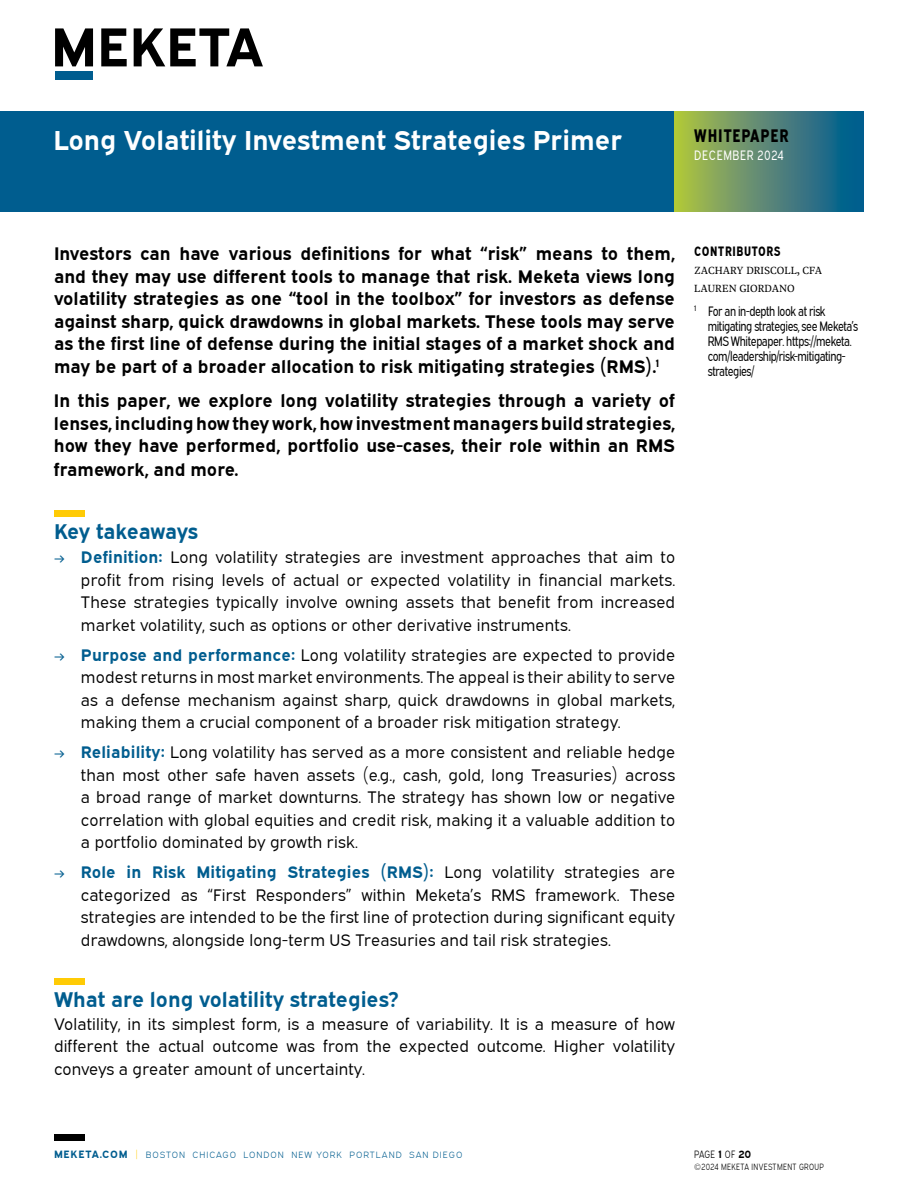
<style>
.page{position:relative;width:918px;height:1188px;background:#fff}
.page>*{position:absolute;margin:0;border:0;box-sizing:border-box;transform-origin:0 0}
.t1{font:700 27px "Expressway Rg";color:#fff}
.t2{font:700 21px "Expressway Rg";color:#005d8f}
.t3{font:700 21px "Expressway Rg";letter-spacing:-.02em;color:#005d8f}
.t4{font:700 18px/22.5px "Expressway Rg";color:#000;text-align:justify}
.t5{font:700 18px "Expressway Cd Rg";letter-spacing:.05em;color:#000}
.t6{font:16.5px/22.5px "Expressway Bk";letter-spacing:.01em;color:#000;text-align:justify}
.t7{font:700 16.5px "Expressway Rg";letter-spacing:.01em;color:#005d8f}
.t8{font:13.5px/15px "Expressway Cd Bk";letter-spacing:-.03em;color:#000}
.t9{font:300 13.5px/18px "Geller Text";color:#000}
.t10{font:700 13.5px "Expressway Cd Rg";letter-spacing:.05em;color:#000}
.t11{font:13.5px "Expressway Cd Bk";letter-spacing:.05em;color:#fff}
.t12{font:10.5px "Expressway Cd Lt";letter-spacing:.02em;color:#000}
.t13{font:9px "Expressway Lt";letter-spacing:.11em;color:#005d8f}
.t14{font:9px "Expressway Cd Lt";letter-spacing:.04em;color:#000}
.s1{font-family:"Geller Text";font-weight:600;color:#005d8f}
.s2{font-family:"Expressway Rg";font-weight:700;color:#005d8f}
.s3{font-family:"Geller Text";font-weight:600}
.s4{font-family:"Expressway Bk";font-weight:400;color:#000}
.s5{font-family:"Expressway Rg";font-weight:700;font-size:10.5px}
.s6{font-family:"Expressway Cd Lt";font-size:10.5px;color:#ffcb05}
.s7{font-family:"Expressway Rg";font-weight:700}
.s8{font-family:"Expressway Lt"}
</style>
<div class="page">
<div style="left:54px;top:1134px;width:31px;height:7px;background:#000"></div>
<svg style="left:55px;top:28px;width:208px;height:38px"></svg>
<div style="left:55px;top:71px;width:38px;height:9px;background:#005d8f"></div>
<div style="left:54px;top:510px;width:31px;height:7px;background:#ffcb05"></div>
<div style="left:54px;top:978px;width:31px;height:7px;background:#ffcb05"></div>
<div style="left:0;top:111px;width:675px;height:100px;background:#005d8f"></div>
<svg style="left:675px;top:111px;width:189px;height:100px;background:#568a70"></svg>
<h1 class="t1" style="left:54px;top:124px;width:570px">Long Volatility Investment Strategies Primer</h1>
<p class="t5" style="left:694px;top:125px;width:96px">WHITEPAPER</p>
<p class="t11" style="left:694px;top:147px;width:91px">DECEMBER 2024</p>
<p class="t4" style="left:54px;top:242px;width:623px">Investors can have various definitions for what “risk” means to them, and they may use different tools to manage that risk. Meketa views long volatility strategies as one “tool in the toolbox” for investors as defense against sharp, quick drawdowns in global markets. These tools may serve as the first line of defense during the initial stages of a market shock and may be part of a broader allocation to risk mitigating strategies (RMS).<sup>1</sup></p>
<p class="t4" style="left:54px;top:389px;width:623px;line-height:23px">In this paper, we explore long volatility strategies through a variety of lenses, including how they work, how investment managers build strategies, how they have performed, portfolio use-cases, their role within an RMS framework, and more.</p>
<p class="t3" style="left:54px;top:519px;width:146px">Key takeaways</p>
<p class="t6" style="left:81px;top:546px;width:596px;text-indent:-27px"><span class="s1">→</span> <span class="s2">Definition:</span> Long volatility strategies are investment approaches that aim to profit from rising levels of actual or expected volatility in financial markets.<br>These strategies typically involve owning assets that benefit from increased market volatility, such as options or other derivative instruments.</p>
<p class="t6" style="left:81px;top:643px;width:596px;text-indent:-27px"><span class="s1">→</span> <span class="s2">Purpose and performance:</span> Long volatility strategies are expected to provide modest returns in most market environments. The appeal is their ability to serve as a defense mechanism against sharp, quick drawdowns in global markets, making them a crucial component of a broader risk mitigation strategy.</p>
<p class="t6" style="left:81px;top:741px;width:596px;text-indent:-27px"><span class="s1">→</span> <span class="s2">Reliability:</span> Long volatility has served as a more consistent and reliable hedge than most other safe haven assets (e.g., cash, gold, long Treasuries) across a broad range of market downturns. The strategy has shown low or negative correlation with global equities and credit risk, making it a valuable addition to a portfolio dominated by growth risk.</p>
<p class="t7" style="left:54px;top:862px;width:623px"><span class="s3">→</span> Role in Risk Mitigating Strategies (RMS): <span class="s4">Long volatility strategies are</span></p>
<p class="t6" style="left:81px;top:883px;width:596px">categorized as “First Responders” within Meketa’s RMS framework. These strategies are intended to be the first line of protection during significant equity drawdowns, alongside long-term US Treasuries and tail risk strategies.</p>
<p class="t2" style="left:54px;top:987px;width:346px">What are long volatility strategies?</p>
<p class="t6" style="left:54px;top:1012px;width:623px">Volatility, in its simplest form, is a measure of variability. It is a measure of how different the actual outcome was from the expected outcome. Higher volatility conveys a greater amount of uncertainty.</p>
<p class="t10" style="left:694px;top:243px;width:88px">CONTRIBUTORS</p>
<p class="t9" style="left:694px;top:260px;width:129px">Zachary Driscoll, CFA<br>Lauren Giordano</p>
<p class="t8" style="left:708px;top:303px;width:152px;text-indent:-14px"><sup>1</sup> For an in-depth look at risk mitigating strategies, see Meketa’s<br>RMS Whitepaper. https://meketa. com/leadership/risk-mitigating&shy;strategies/</p>
<p class="t13" style="left:54px;top:1149px;width:410px"><span class="s5">MEKETA.COM</span> <span class="s6">|</span> BOSTON CHICAGO LONDON NEW YORK PORTLAND SAN DIEGO</p>
<p class="t12" style="left:694px;top:1148px;width:59px">PAGE <span class="s7">1</span> OF <span class="s7">20</span></p>
<p class="t14" style="left:694px;top:1161px;width:131px"><span class="s8">©</span>2024 MEKETA INVESTMENT GROUP</p>
</div>
